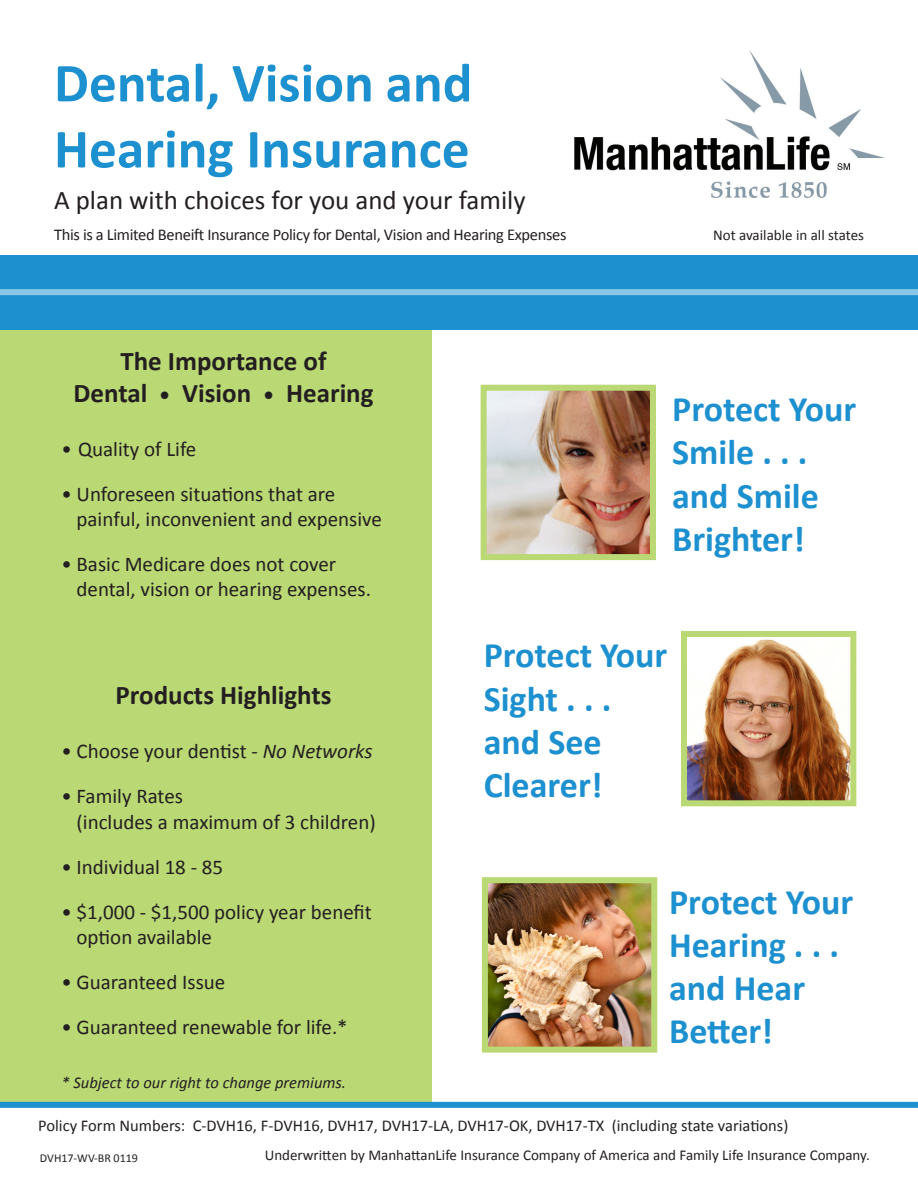
<style>
.page{position:relative;width:918px;height:1188px;background:#fff}
.page>*{position:absolute;margin:0;border:0;box-sizing:border-box;transform-origin:0 0}
.t1{font:700 55.5px/66px "Calibri";color:#1d90d0}
.t2{font:700 36px/43.2px "Calibri";color:#1d90d0}
.t3{font:700 27px "Calibri";color:#231f20}
.t4{font:27px "Calibri";color:#231f20}
.t5{font:21px/25.2px "Calibri";color:#231f20}
.t6{font:16.5px "Calibri";letter-spacing:-.015em;color:#231f20}
.t7{font:italic 16.5px "Calibri";color:#231f20}
.t8{font:15px "Calibri";color:#231f20}
.t9{font:12px "Calibri";color:#231f20}
.s1{font-size:21px}
.s2{font-style:italic}
</style>
<div class="page">
<div style="left:0;top:271px;width:431px;height:834px;background:#bad874"></div>
<div style="left:0;top:255px;width:918px;height:74px;background:#1d90d0"></div>
<div style="left:0;top:289px;width:918px;height:6px;background:#8dc7e7"></div>
<img style="left:574px;top:50px;width:310px;height:148px">
<div style="left:0;top:1102px;width:918px;height:6px;background:#1d90d0"></div>
<img style="left:488px;top:392px;width:161px;height:161px">
<div style="left:481px;top:385px;width:175px;height:175px;border:6px solid #bad874"></div>
<img style="left:688px;top:639px;width:161px;height:160px">
<div style="left:681px;top:631px;width:175px;height:175px;border:6px solid #bad874"></div>
<img style="left:489px;top:884px;width:161px;height:162px">
<div style="left:482px;top:877px;width:175px;height:176px;border:6px solid #bad874"></div>
<p class="t1" style="left:54px;top:50px;width:420px">Dental, Vision and<br>Hearing Insurance</p>
<p class="t4" style="left:54px;top:183px;width:473px">A plan with choices for you and your family</p>
<p class="t6" style="left:54px;top:224px;width:514px">This is a Limited Beneift Insurance Policy for Dental, Vision and Hearing Expenses</p>
<p class="t8" style="left:713px;top:225px;width:152px">Not available in all states</p>
<p class="t3" style="left:120px;top:343px;width:208px">The Importance of</p>
<p class="t3" style="left:73px;top:376px;width:302px">Dental <span class="s1">•</span> Vision <span class="s1">•</span> Hearing</p>
<p class="t5" style="left:62px;top:437px;width:136px">• Quality of Life</p>
<p class="t5" style="left:77px;top:482px;width:307px;text-indent:-15px">• Unforeseen situations that are painful, inconvenient and expensive</p>
<p class="t5" style="left:77px;top:552px;width:296px;text-indent:-15px">• Basic Medicare does not cover dental, vision or hearing expenses.</p>
<p class="t3" style="left:116px;top:678px;width:218px">Products Highlights</p>
<p class="t5" style="left:62px;top:739px;width:313px">• Choose your dentist - <span class="s2">No Networks</span></p>
<p class="t5" style="left:62px;top:784px;width:123px">• Family Rates</p>
<p class="t5" style="left:77px;top:809px;width:301px">(includes a maximum of 3 children)</p>
<p class="t5" style="left:62px;top:854px;width:163px">• Individual 18 - 85</p>
<p class="t5" style="left:77px;top:899px;width:297px;text-indent:-15px">• $1,000 - $1,500 policy year benefit option available</p>
<p class="t5" style="left:62px;top:969px;width:165px">• Guaranteed Issue</p>
<p class="t5" style="left:62px;top:1014px;width:288px">• Guaranteed renewable for life.*</p>
<p class="t7" style="left:62px;top:1071px;width:286px">* Subject to our right to change premiums.</p>
<p class="t2" style="left:672px;top:388px;width:186px">Protect Your<br>Smile . . .</p>
<p class="t2" style="left:672px;top:474px;width:148px">and Smile<br>Brighter!</p>
<p class="t2" style="left:484px;top:634px;width:185px">Protect Your</p>
<p class="t2" style="left:484px;top:677px;width:129px">Sight . . .</p>
<p class="t2" style="left:484px;top:720px;width:120px">and See<br>Clearer!</p>
<p class="t2" style="left:669px;top:880px;width:186px">Protect Your</p>
<p class="t2" style="left:669px;top:923px;width:171px">Hearing . . . and Hear</p>
<p class="t2" style="left:669px;top:1010px;width:105px">Better!</p>
<p class="t6" style="left:38px;top:1115px;width:752px">Policy Form Numbers: C-DVH16, F-DVH16, DVH17, DVH17-LA, DVH17-OK, DVH17-TX (including state variations)</p>
<p class="t9" style="left:40px;top:1150px;width:100px">DVH17-WV-BR 0119</p>
<p class="t8" style="left:265px;top:1146px;width:607px">Underwritten by ManhattanLife Insurance Company of America and Family Life Insurance Company.</p>
</div>
